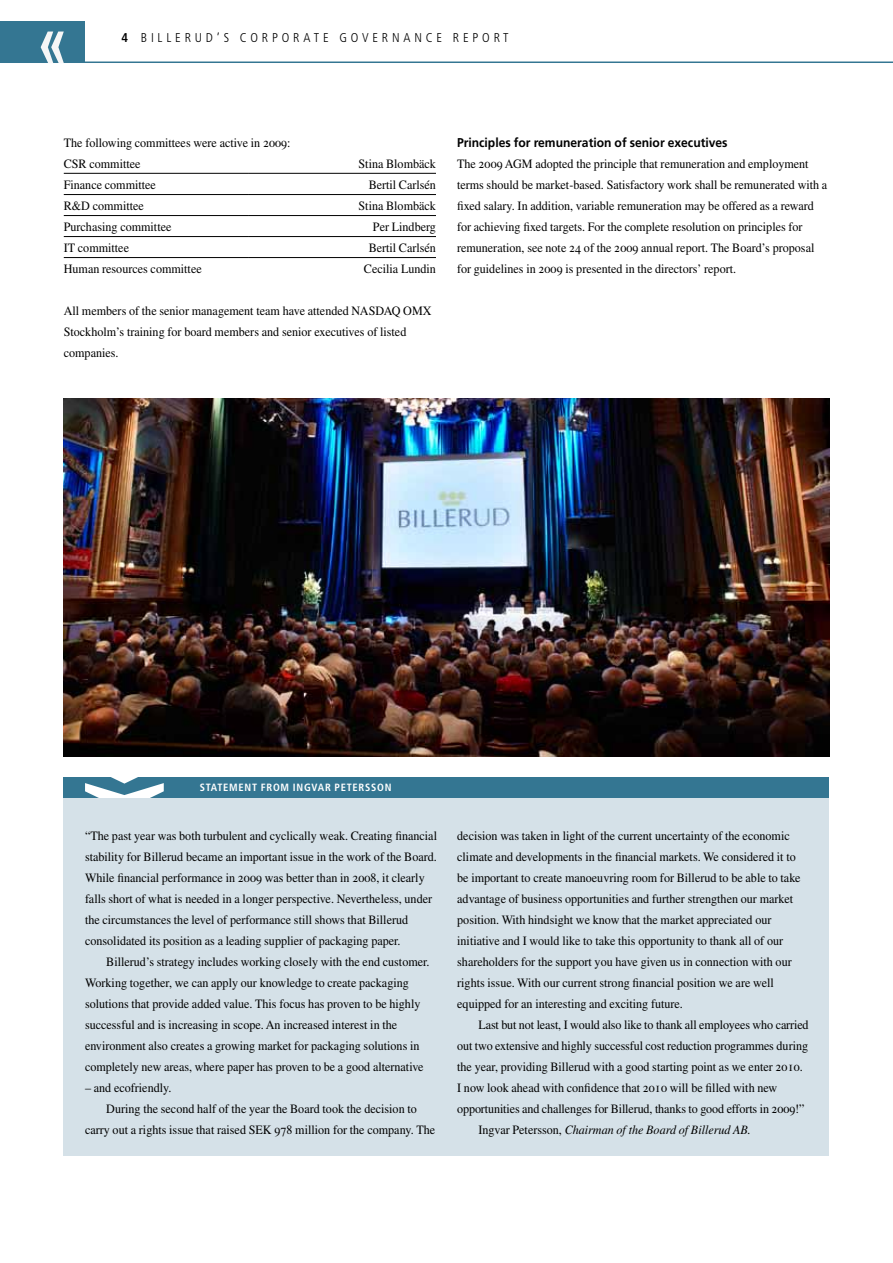
<style>
.page{position:relative;width:893px;height:1263px;background:#fff}
.page>*{position:absolute;margin:0;border:0;box-sizing:border-box;transform-origin:0 0}
.t1{font:12.75px/21px "Times LT Std";color:#000;scale:.95 1}
.t2{font:italic 12.75px "Times LT Std";color:#000;scale:.95 1}
.t3{font:700 12.75px "Frutiger LT Std";color:#000;scale:.95 1}
.t4{font:300 condensed 12.75px "Frutiger LT Std";letter-spacing:.3em;color:#000}
.t5{font:700 condensed 10.5px "Frutiger LT Std";letter-spacing:.07em;color:#fff}
.s1{font-weight:700}
.s2{font-style:normal}
</style>
<div class="page">
<div style="left:0;top:21px;width:85px;height:42px;background:#347692"></div>
<hr style="left:0;top:61px;width:893px;height:2px;background:#347692">
<svg style="left:41px;top:32px;width:23px;height:31px"></svg>
<hr style="left:64px;top:194px;width:184px;height:1px;background:#000">
<hr style="left:248px;top:194px;width:188px;height:1px;background:#000">
<hr style="left:64px;top:215px;width:184px;height:1px;background:#000">
<hr style="left:248px;top:215px;width:188px;height:1px;background:#000">
<hr style="left:64px;top:236px;width:184px;height:1px;background:#000">
<hr style="left:248px;top:236px;width:188px;height:1px;background:#000">
<hr style="left:64px;top:257px;width:184px;height:1px;background:#000">
<hr style="left:248px;top:257px;width:188px;height:1px;background:#000">
<hr style="left:64px;top:173px;width:184px;height:1px;background:#000">
<hr style="left:248px;top:173px;width:188px;height:1px;background:#000">
<div style="left:64px;top:777px;width:765px;height:21px;background:#347692"></div>
<svg style="left:85px;top:756px;width:79px;height:42px"></svg>
<div style="left:64px;top:798px;width:765px;height:358px;background:#d5e1e8"></div>
<img style="left:64px;top:399px;width:765px;height:357px">
<p class="t4" style="left:121px;top:30px;width:313px"><span class="s1">4</span> BILLERUD’S COR POR ATE GOVER NANCE</p>
<p class="t4" style="left:453px;top:30px;width:57px">RE PORT</p>
<p class="t1" style="left:64px;top:132px;width:240px">The following committees were active in 2009:<br>CSR committee</p>
<p class="t1" style="left:359px;top:153px;width:83px">Stina Blombäck</p>
<p class="t1" style="left:64px;top:174px;width:99px">Finance committee</p>
<p class="t1" style="left:369px;top:174px;width:72px">Bertil Carlsén</p>
<p class="t1" style="left:64px;top:195px;width:86px">R&amp;D committee</p>
<p class="t1" style="left:359px;top:195px;width:83px">Stina Blombäck</p>
<p class="t1" style="left:64px;top:216px;width:115px">Purchasing committee</p>
<p class="t1" style="left:373px;top:216px;width:68px">Per Lindberg</p>
<p class="t1" style="left:64px;top:237px;width:70px">IT committee</p>
<p class="t1" style="left:369px;top:237px;width:72px">Bertil Carlsén</p>
<p class="t1" style="left:64px;top:258px;width:147px">Human resources committee</p>
<p class="t1" style="left:364px;top:258px;width:77px">Cecilia Lundin</p>
<p class="t1" style="left:64px;top:300px;width:389px">All members of the senior management team have attended NASDAQ OMX<br>Stockholm’s training for board members and senior executives of listed companies.</p>
<p class="t3" style="left:457px;top:135px;width:286px">Principles for remuneration of senior executives</p>
<p class="t1" style="left:457px;top:153px;width:391px">The 2009 AGM adopted the principle that remuneration and employment terms should be market-based. Satisfactory work shall be remunerated with a fixed salary. In addition, variable remuneration may be offered as a reward for achieving fixed targets. For the complete resolution on principles for remuneration, see note 24 of the 2009 annual report. The Board’s proposal for guidelines in 2009 is presented in the directors’ report.</p>
<p class="t5" style="left:200px;top:781px;width:193px">STATEMENT FROM I NGVAR PETERSSON</p>
<p class="t1" style="left:85px;top:825px;width:372px">“The past year was both turbulent and cyclically weak. Creating financial stability for Billerud became an important issue in the work of the Board.<br>While financial performance in 2009 was better than in 2008, it clearly falls short of what is needed in a longer perspective. Nevertheless, under the circumstances the level of performance still shows that Billerud consolidated its position as a leading supplier of packaging paper.</p>
<p class="t1" style="left:85px;top:951px;width:364px;text-indent:21px">Billerud’s strategy includes working closely with the end customer.<br>Working together, we can apply our knowledge to create packaging solutions that provide added value. This focus has proven to be highly successful and is increasing in scope. An increased interest in the environment also creates a growing market for packaging solutions in completely new areas, where paper has proven to be a good alternative</p>
<p class="t1" style="left:85px;top:1077px;width:92px">– and ecofriendly.</p>
<p class="t1" style="left:106px;top:1098px;width:328px">During the second half of the year the Board took the decision to</p>
<p class="t1" style="left:85px;top:1119px;width:370px">carry out a rights issue that raised SEK 978 million for the company. The</p>
<p class="t1" style="left:457px;top:825px;width:363px">decision was taken in light of the current uncertainty of the economic climate and developments in the financial markets. We considered it to be important to create manoeuvring room for Billerud to be able to take advantage of business opportunities and further strengthen our market position. With hindsight we know that the market appreciated our initiative and I would like to take this opportunity to thank all of our shareholders for the support you have given us in connection with our rights issue. With our current strong financial position we are well equipped for an interesting and exciting future.</p>
<p class="t1" style="left:478px;top:1014px;width:349px">Last but not least, I would also like to thank all employees who carried</p>
<p class="t1" style="left:457px;top:1035px;width:371px">out two extensive and highly successful cost reduction programmes during</p>
<p class="t1" style="left:457px;top:1056px;width:365px">the year, providing Billerud with a good starting point as we enter 2010.</p>
<p class="t1" style="left:457px;top:1077px;width:338px">I now look ahead with confidence that 2010 will be filled with new</p>
<p class="t1" style="left:457px;top:1098px;width:367px">opportunities and challenges for Billerud, thanks to good efforts in 2009!”</p>
<p class="t2" style="left:478px;top:1123px;width:288px"><span class="s2">Ingvar Petersson,</span> Chairman of the Board of Billerud AB.</p>
</div>
